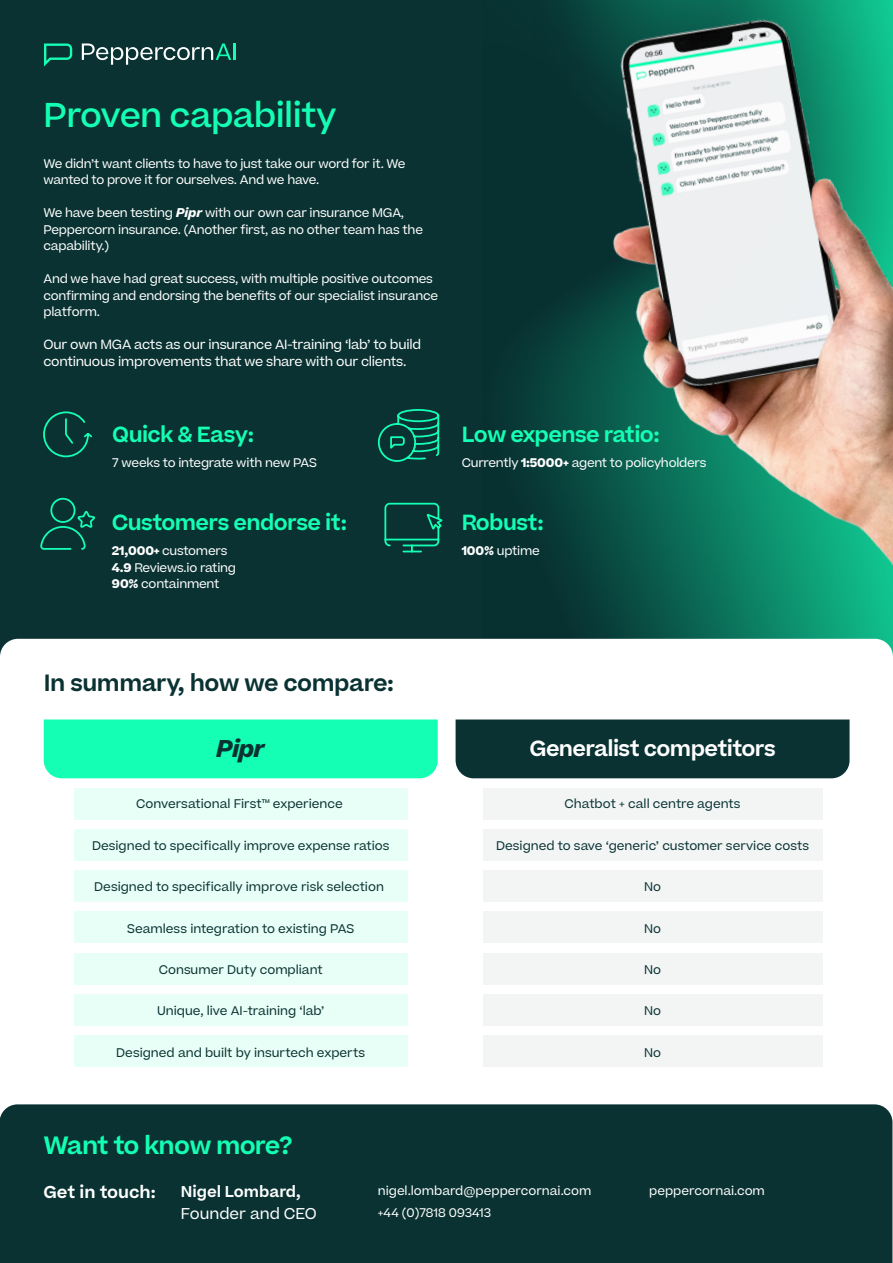
<style>
.page{position:relative;width:893px;height:1263px;background:#fff}
.page>*{position:absolute;margin:0;border:0;box-sizing:border-box;transform-origin:0 0}
.t1{font:500 33px "Beatrice";letter-spacing:-.02em;color:#14ffb4}
.t2{font:italic 700 25.8px "Work Sans";color:#0a3232}
.t3{font:600 24px "Beatrice";letter-spacing:-.03em;color:#14ffb4}
.t4{font:600 22.5px "Beatrice";letter-spacing:-.02em;color:#0a3232}
.t5{font:600 21px "Beatrice";letter-spacing:-.03em;color:#14ffb4}
.t6{font:600 21px "Beatrice";letter-spacing:-.03em;color:#fff}
.t7{font:600 16.5px "Beatrice";color:#fff}
.t8{font:600 15px "Beatrice";color:#fff}
.t9{font:15px "Beatrice";color:#fff}
.t10{font:12.75px/16.5px "Beatrice";letter-spacing:-.02em;color:#fff}
.t11{font:12px/16.5px "Beatrice";letter-spacing:-.02em;color:#fff}
.t12{font:12px "Beatrice";color:#0a3232}
.t13{font:12px/22.5px "Beatrice";color:#fff}
.s1{font-family:"Work Sans";font-weight:700;font-style:italic}
.s2{font-family:"Work Sans";font-weight:700;font-style:italic;font-size:13.5px}
.s3{font-weight:700}
</style>
<div class="page">
<div style="left:0;top:0;width:893px;height:684px;background:#0a3232"></div>
<img style="left:483px;top:331px;width:410px;height:322px">
<div style="left:483px;top:788px;width:340px;height:32px;background:#f3f5f5"></div>
<div style="left:483px;top:829px;width:340px;height:32px;background:#f3f5f5"></div>
<div style="left:483px;top:870px;width:340px;height:32px;background:#f3f5f5"></div>
<div style="left:483px;top:912px;width:340px;height:31px;background:#f3f5f5"></div>
<div style="left:483px;top:953px;width:340px;height:31px;background:#f3f5f5"></div>
<div style="left:483px;top:994px;width:340px;height:31px;background:#f3f5f5"></div>
<div style="left:483px;top:1035px;width:340px;height:32px;background:#f3f5f5"></div>
<div style="left:74px;top:788px;width:333px;height:32px;background:#e8fff7"></div>
<div style="left:74px;top:829px;width:333px;height:32px;background:#e8fff7"></div>
<div style="left:74px;top:870px;width:333px;height:32px;background:#e8fff7"></div>
<div style="left:74px;top:912px;width:333px;height:31px;background:#e8fff7"></div>
<div style="left:74px;top:953px;width:333px;height:31px;background:#e8fff7"></div>
<div style="left:74px;top:994px;width:333px;height:31px;background:#e8fff7"></div>
<div style="left:74px;top:1035px;width:333px;height:32px;background:#e8fff7"></div>
<div style="left:0;top:639px;width:893px;height:84px;background:#fff;border-radius:18px"></div>
<div style="left:44px;top:719px;width:394px;height:59px;background:#14ffb4"></div>
<div style="left:456px;top:719px;width:394px;height:59px;background:#0a3232"></div>
<div style="left:0;top:1104px;width:892px;height:159px;background:#0a3232"></div>
<img style="left:556px;top:0;width:337px;height:604px">
<svg style="left:44px;top:44px;width:28px;height:22px"></svg>
<svg style="left:82px;top:44px;width:154px;height:21px"></svg>
<svg style="left:377px;top:409px;width:63px;height:53px"></svg>
<svg style="left:384px;top:502px;width:59px;height:51px"></svg>
<svg style="left:43px;top:411px;width:50px;height:47px"></svg>
<svg style="left:40px;top:497px;width:55px;height:53px"></svg>
<h1 class="t1" style="left:44px;top:93px;width:294px">Proven capability</h1>
<p class="t11" style="left:44px;top:155px;width:351px">We didn’t want clients to have to just take a word for it. We wanted to prove it for ourselves. And we have.</p>
<p class="t11" style="left:44px;top:204px;width:381px">We have been testing <span class="s1">Pipr</span> with our own car insurance MGA,<br>Peppercorn insurance, for the past 8 months. (Another first, as</p>
<p class="t11" style="left:44px;top:270px;width:396px">And we have had great success, with multiple positive outcomes confirming and endorsing the benefits of our specialist insurance</p>
<p class="t11" style="left:44px;top:301px;width:58px">platform.</p>
<p class="t10" style="left:44px;top:336px;width:365px">continuous improvements that we share with our clients.</p>
<p class="t11" style="left:295px;top:155px;width:112px">our word for it. We</p>
<p class="t11" style="left:176px;top:204px;width:249px"><span class="s2">Pipr</span> with our own car insurance MGA,<br>. (Another first, as o other team has the</p>
<p class="t11" style="left:43px;top:237px;width:67px">capability.)</p>
<p class="t11" style="left:178px;top:270px;width:116px">t success, with mul</p>
<p class="t11" style="left:392px;top:270px;width:9px">c</p>
<p class="t11" style="left:43px;top:303px;width:58px">platform.</p>
<p class="t10" style="left:43px;top:336px;width:379px">Our own MGA acts as our insurance AI-training ‘lab’ to build continuous improvements that we share with our clients.</p>
<h3 class="t5" style="left:112px;top:420px;width:143px">Quick &amp; Easy:</h3>
<p class="t11" style="left:112px;top:454px;width:206px">7 weeks to integrate with new PAS</p>
<h3 class="t5" style="left:112px;top:509px;width:237px">Customers endorse it:</h3>
<p class="t11" style="left:112px;top:543px;width:126px"><span class="s3">21,000+</span> customers<br><span class="s3">4.9</span> Reviews.io rating<br><span class="s3">90%</span> containment</p>
<h3 class="t5" style="left:462px;top:420px;width:199px">Low expense ratio:</h3>
<p class="t11" style="left:462px;top:454px;width:246px">Currently <span class="s3">1:5000+</span> agent to policyholders</p>
<h3 class="t5" style="left:462px;top:508px;width:83px">Robust:</h3>
<p class="t11" style="left:462px;top:543px;width:79px"><span class="s3">100%</span> uptime</p>
<h3 class="t4" style="left:44px;top:668px;width:351px">In summary, how we compare:</h3>
<h2 class="t2" style="left:216px;top:728px;width:50px">Pipr</h2>
<p class="t12" style="left:136px;top:796px;width:208px">Conversational First™ experience</p>
<p class="t12" style="left:92px;top:837px;width:299px">Designed to specifically improve expense ratios</p>
<p class="t12" style="left:94px;top:879px;width:291px">Designed to specifically improve risk selection</p>
<p class="t12" style="left:127px;top:920px;width:229px">Seamless integration to existing PAS</p>
<p class="t12" style="left:159px;top:962px;width:165px">Consumer Duty compliant</p>
<p class="t12" style="left:157px;top:1003px;width:169px">Unique, live AI-training ‘lab’</p>
<p class="t12" style="left:116px;top:1044px;width:251px">Designed and built by insurtech experts</p>
<h3 class="t3" style="left:44px;top:1130px;width:251px">Want to know more?</h3>
<h3 class="t6" style="left:529px;top:734px;width:248px">Generalist competitors</h3>
<p class="t12" style="left:565px;top:796px;width:177px">Chatbot + call centre agents</p>
<p class="t12" style="left:496px;top:837px;width:315px">Designed to save ‘generic’ customer service costs</p>
<p class="t12" style="left:644px;top:879px;width:18px">No</p>
<p class="t12" style="left:644px;top:920px;width:18px">No</p>
<p class="t12" style="left:644px;top:962px;width:18px">No</p>
<p class="t12" style="left:644px;top:1003px;width:18px">No</p>
<p class="t12" style="left:644px;top:1044px;width:18px">No</p>
<h3 class="t7" style="left:44px;top:1181px;width:114px">Get in touch:</h3>
<p class="t8" style="left:181px;top:1181px;width:122px">Nigel Lombard,</p>
<p class="t9" style="left:181px;top:1204px;width:138px">Founder and CEO</p>
<p class="t13" style="left:378px;top:1179px;width:215px">nigel.lombard@peppercornai.com +44 (0)7818 093413</p>
<p class="t13" style="left:649px;top:1179px;width:117px">peppercornai.com</p>
</div>
